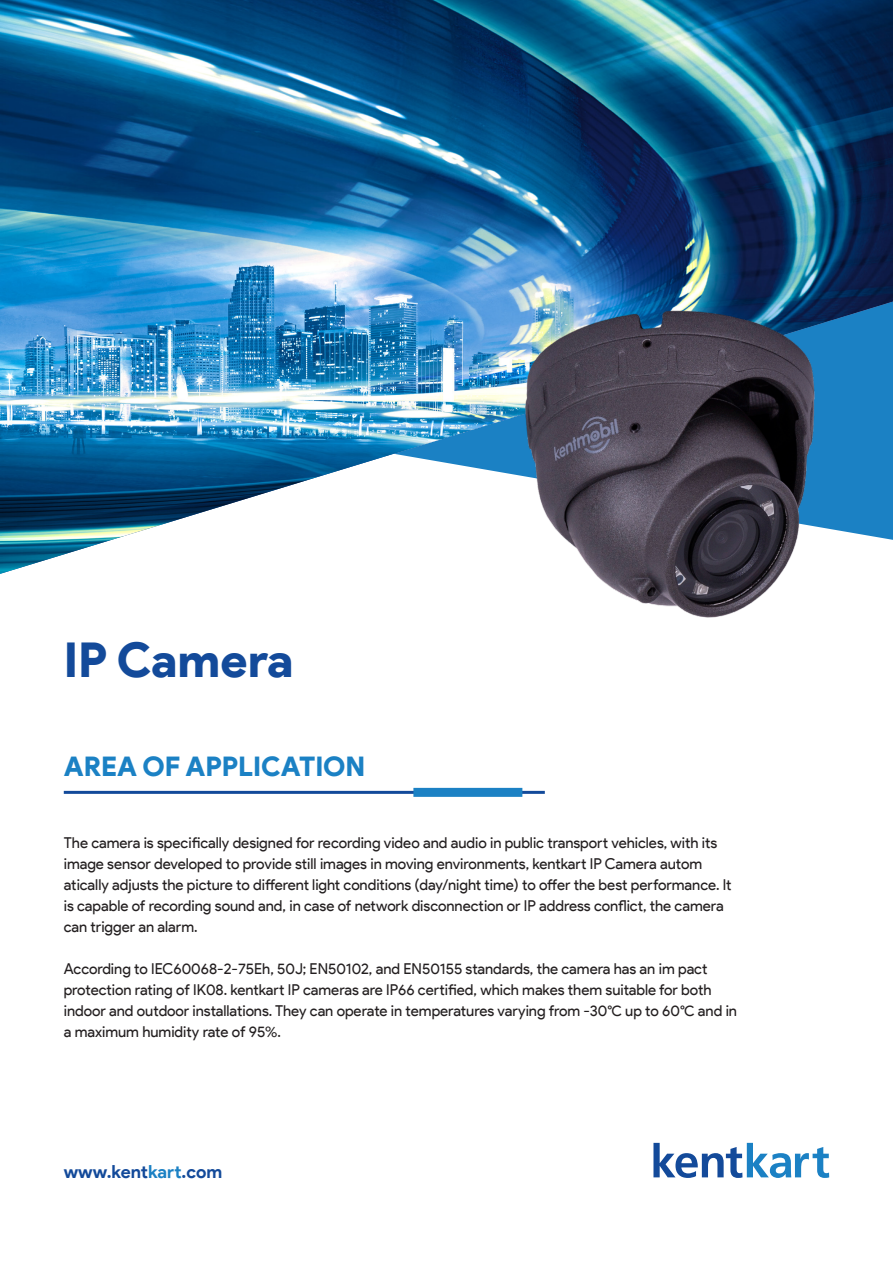
<style>
.page{position:relative;width:893px;height:1263px;background:#fff}
.page>*{position:absolute;margin:0;border:0;box-sizing:border-box;transform-origin:0 0}
.t1{font:48px "Google Sans Black";color:#134a9a}
.t2{font:27px "Google Sans Black";color:#1b81c4}
.t3{font:18px "Google Sans Bold";color:#134a9a}
.t4{font:15px/21px "Google Sans Regular";color:#231f20}
.s1{color:#1b81c4}
</style>
<div class="page">
<img style="left:0;top:0;width:893px;height:574px">
<svg style="left:653px;top:1143px;width:176px;height:35px"></svg>
<hr style="left:64px;top:791px;width:481px;height:3px;background:#134a9a">
<div style="left:413px;top:788px;width:109px;height:9px;background:#1b81c4"></div>
<img style="left:418px;top:237px;width:475px;height:381px">
<p class="t1" style="left:64px;top:631px;width:231px">IP Camera</p>
<p class="t2" style="left:64px;top:750px;width:303px">AREA OF APPLICATION</p>
<p class="t4" style="left:64px;top:832px;width:669px">The camera is specifically designed for recording video and audio in public transport vehicles, with its image sensor developed to provide still images in moving environments, kentkart IP Camera autom atically adjusts the picture to different light conditions (day/night time) to offer the best performance. It is capable of recording sound and, in case of network disconnection or IP address conflict, the camera can trigger an alarm.</p>
<p class="t4" style="left:64px;top:958px;width:675px">According to IEC60068-2-75Eh, 50J; EN50102, and EN50155 standards, the camera has an im pact protection rating of IK08. kentkart IP cameras are IP66 certified, which makes them suitable for both indoor and outdoor installations. They can operate in temperatures varying from -30°C up to 60°C and in a maximum humidity rate of 95%.</p>
<p class="t3" style="left:64px;top:1160px;width:160px">www.kent<span class="s1">kart</span>.com</p>
</div>
